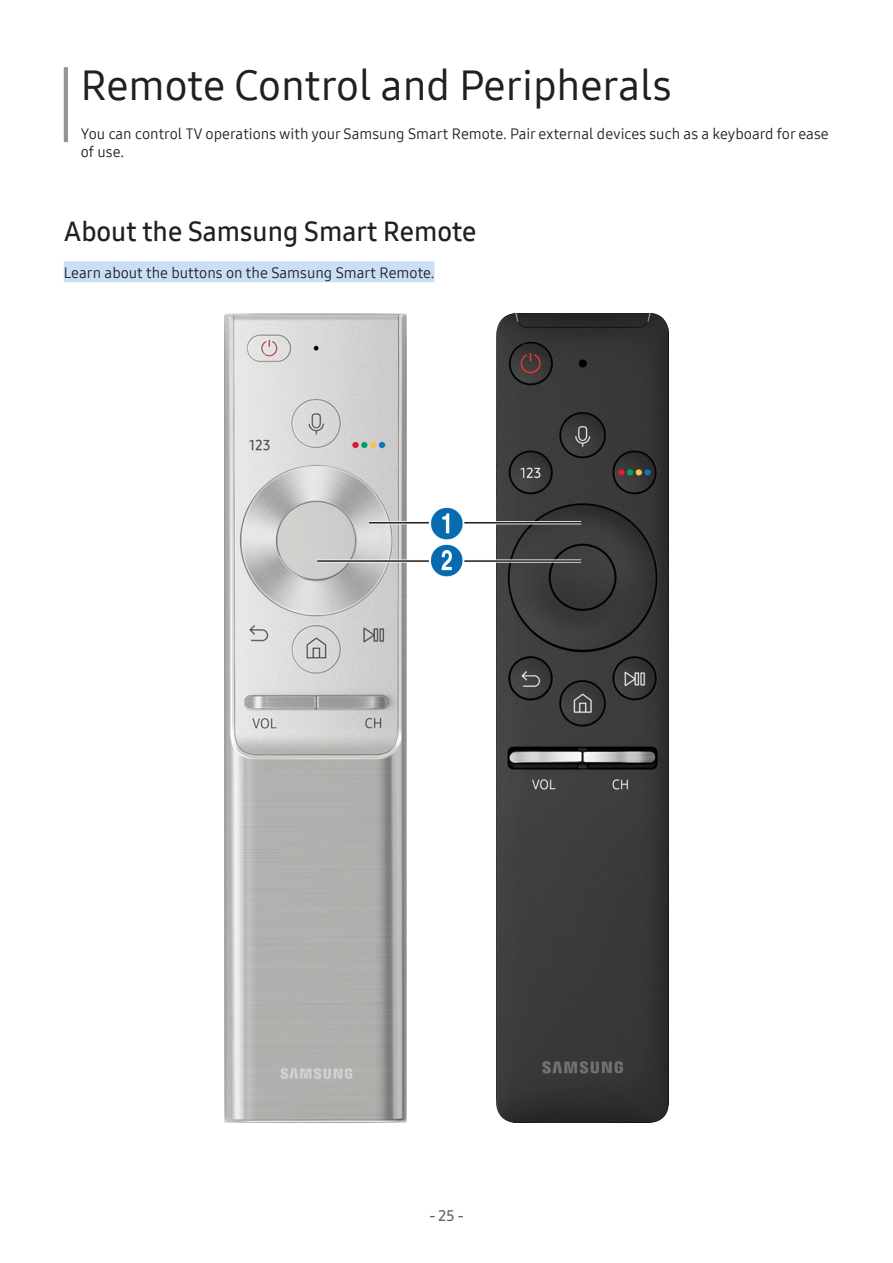
<style>
.page{position:relative;width:893px;height:1263px;background:#fff}
.page>*{position:absolute;margin:0;border:0;box-sizing:border-box;transform-origin:0 0}
.Chapter{font:42px "Samsung One 500";color:#231f20}
.Heading1{font:27px "Samsung One 600";color:#231f20}
.Chapter-Info{font:15px/18px "Samsung One 400";color:#231f20}
.Heading1-Info{font:15px "Samsung One 400";color:#231f20}
.page_number{font:15px "Samsung One 600";color:#636366}
</style>
<div class="page">
<hr style="left:64px;top:67px;width:4px;height:75px;background:#939598">
<div style="left:64px;top:261px;width:370px;height:21px;background:#c9dff4"></div>
<img style="left:225px;top:313px;width:443px;height:810px">
<p class="Chapter" style="left:81px;top:57px;width:592px">Remote Control and Peripherals</p>
<p class="Chapter-Info" style="left:81px;top:124px;width:749px">You can control TV operations with your Samsung Smart Remote. Pair external devices such as a keyboard for ease of use.</p>
<p class="Heading1" style="left:64px;top:213px;width:414px">About the Samsung Smart Remote</p>
<p class="Heading1-Info" style="left:64px;top:262px;width:372px">Learn about the buttons on the Samsung Smart Remote.</p>
<p class="page_number" style="left:429px;top:1205px;width:36px">- 25 -</p>
</div>
